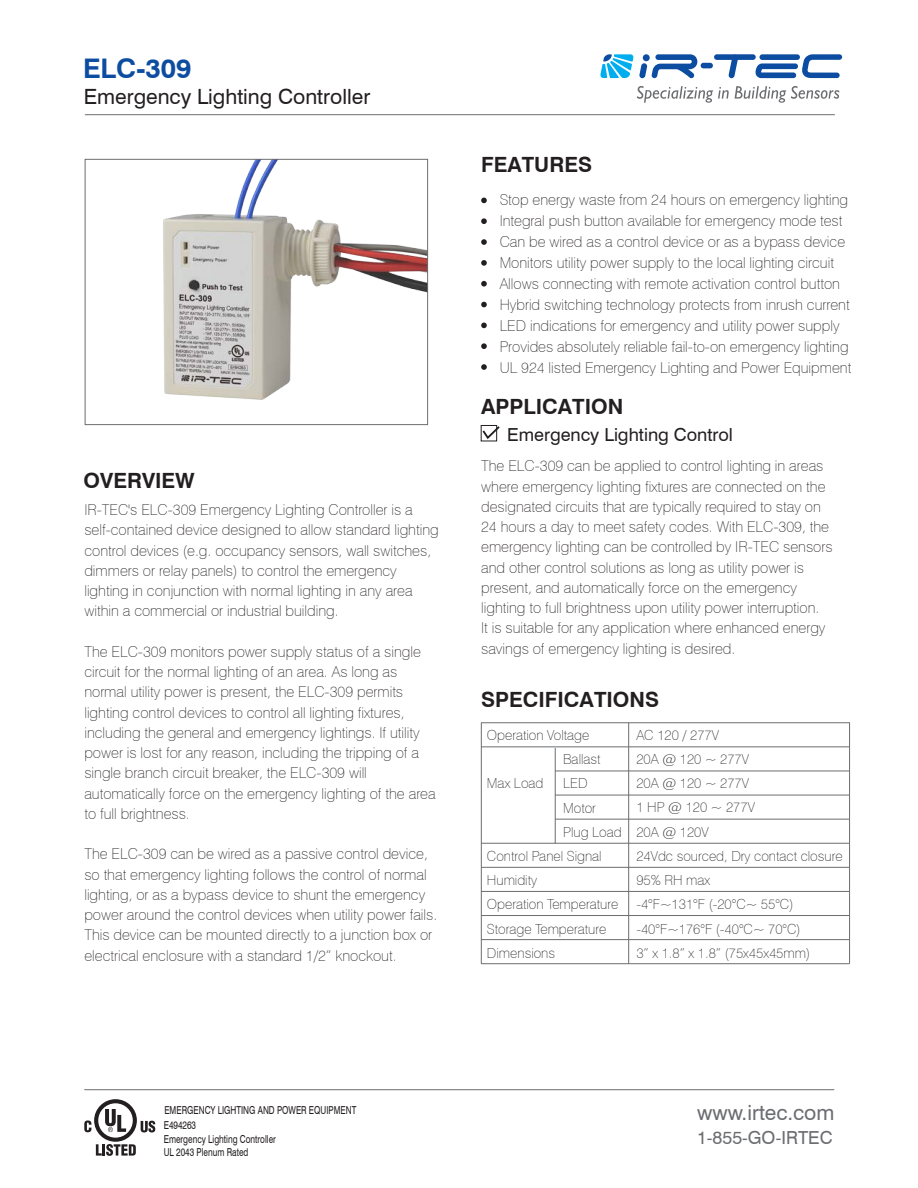
<style>
.page{position:relative;width:918px;height:1188px;background:#fff}
.page>*{position:absolute;margin:0;border:0;box-sizing:border-box;transform-origin:0 0}
.t1{font:700 27px "Swiss 721 BT";color:#0d4da1}
.t2{font:700 21px "Swiss 721 BT";color:#231f20}
.t3{font:21px "Swiss 721 BT";color:#231f20}
.t4{font:21px "Swiss 721 BT";color:#6c6d70}
.t5{font:18px "Swiss 721 BT";color:#231f20}
.t6{font:18px "Swiss 721 BT";color:#6c6d70}
.t7{font:100 15px/20.2px "Swiss 721 BT";color:#231f20}
.t8{font:100 13.8px/24.2px "Swiss 721 BT";color:#231f20}
.t9{font:10.95px/13.5px "Swiss 721 BT";color:#231f20;scale:.75 1}
</style>
<div class="page">
<svg style="left:481px;top:218px;width:6px;height:6px"></svg>
<svg style="left:481px;top:239px;width:6px;height:6px"></svg>
<svg style="left:481px;top:260px;width:6px;height:6px"></svg>
<svg style="left:481px;top:281px;width:6px;height:6px"></svg>
<svg style="left:481px;top:302px;width:6px;height:5px"></svg>
<svg style="left:481px;top:323px;width:6px;height:5px"></svg>
<svg style="left:481px;top:343px;width:6px;height:6px"></svg>
<svg style="left:481px;top:364px;width:6px;height:6px"></svg>
<svg style="left:481px;top:198px;width:6px;height:5px"></svg>
<img style="left:163px;top:161px;width:263px;height:239px">
<div style="left:85px;top:159px;width:343px;height:266px;border:1px solid #6c6d70"></div>
<div style="left:714px;top:54px;width:42px;height:6px;background:#0d4da1;border-radius:3px"></div>
<svg style="left:728px;top:54px;width:10px;height:24px"></svg>
<div style="left:701px;top:63px;width:12px;height:5px;background:#0d4da1;border-radius:3px"></div>
<svg style="left:755px;top:54px;width:87px;height:24px"></svg>
<svg style="left:600px;top:54px;width:97px;height:24px"></svg>
<svg style="left:637px;top:86px;width:92px;height:17px"></svg>
<svg style="left:735px;top:86px;width:104px;height:17px"></svg>
<hr style="left:85px;top:114px;width:750px;height:1px;background:#6c6d70">
<hr style="left:84px;top:1089px;width:750px;height:1px;background:#6c6d70">
<svg style="left:481px;top:425px;width:19px;height:16px"></svg>
<hr style="left:481px;top:746px;width:368px;height:1px;background:#6c6d70">
<hr style="left:555px;top:771px;width:295px;height:1px;background:#6c6d70">
<hr style="left:555px;top:795px;width:295px;height:1px;background:#6c6d70">
<hr style="left:628px;top:723px;width:1px;height:241px;background:#6c6d70">
<hr style="left:481px;top:723px;width:1px;height:241px;background:#6c6d70">
<hr style="left:849px;top:723px;width:1px;height:241px;background:#6c6d70">
<hr style="left:555px;top:748px;width:1px;height:96px;background:#6c6d70">
<hr style="left:555px;top:819px;width:294px;height:1px;background:#6c6d70">
<hr style="left:481px;top:843px;width:368px;height:1px;background:#6c6d70">
<hr style="left:481px;top:867px;width:368px;height:1px;background:#6c6d70">
<hr style="left:481px;top:891px;width:368px;height:1px;background:#6c6d70">
<hr style="left:481px;top:915px;width:369px;height:1px;background:#6c6d70">
<hr style="left:481px;top:939px;width:369px;height:1px;background:#6c6d70">
<hr style="left:481px;top:963px;width:368px;height:1px;background:#6c6d70">
<hr style="left:481px;top:722px;width:369px;height:1px;background:#6c6d70">
<svg style="left:84px;top:1099px;width:71px;height:57px"></svg>
<h1 class="t1" style="left:83px;top:52px;width:110px">ELC-309</h1>
<h2 class="t3" style="left:84px;top:84px;width:288px">Emergency Lighting Controller</h2>
<h2 class="t2" style="left:84px;top:467px;width:113px">OVERVIEW</h2>
<p class="t7" style="left:84px;top:500px;width:356px">IR-TEC's ELC-309 Emergency Lighting Controller is a self-contained device designed to allow standard lighting control devices (e.g. occupancy sensors, wall switches, dimmers or relay panels) to control the emergency lighting in conjunction with normal lighting in any area within a commercial or industrial building.</p>
<p class="t7" style="left:84px;top:641px;width:353px">The ELC-309 monitors power supply status of a single circuit for the normal lighting of an area. As long as normal utility power is present, the ELC-309 permits lighting control devices to control all lighting fixtures, including the general and emergency lightings. If utility power is lost for any reason, including the tripping of a single branch circuit breaker, the ELC-309 will automatically force on the emergency lighting of the area to full brightness.</p>
<p class="t7" style="left:84px;top:844px;width:354px">The ELC-309 can be wired as a passive control device, so that emergency lighting follows the control of normal lighting, or as a bypass device to shunt the emergency power around the control devices when utility power fails.<br>This device can be mounted directly to a junction box or electrical enclosure with a standard 1/2” knockout.</p>
<h2 class="t2" style="left:481px;top:151px;width:112px">FEATURES</h2>
<p class="t7" style="left:500px;top:189px;width:353px;line-height:21px">Stop energy waste from 24 hours on emergency lighting Integral push button available for emergency mode test Can be wired as a control device or as a bypass device Monitors utility power supply to the local lighting circuit Allows connecting with remote activation control button Hybrid switching technology protects from inrush current LED indications for emergency and utility power supply Provides absolutely reliable fail-to-on emergency lighting UL 924 listed Emergency Lighting and Power Equipment</p>
<h2 class="t2" style="left:481px;top:393px;width:144px">APPLICATION</h2>
<p class="t5" style="left:507px;top:423px;width:227px">Emergency Lighting Control</p>
<p class="t7" style="left:481px;top:456px;width:353px">The ELC-309 can be applied to control lighting in areas where emergency lighting fixtures are connected on the designated circuits that are typically required to stay on 24 hours a day to meet safety codes. With ELC-309, the emergency lighting can be controlled by IR-TEC sensors and other control solutions as long as utility power is present, and automatically force on the emergency lighting to full brightness upon utility power interruption.<br>It is suitable for any application where enhanced energy savings of emergency lighting is desired.</p>
<h2 class="t2" style="left:481px;top:687px;width:179px">SPECIFICATIONS</h2>
<p class="t8" style="left:487px;top:723px;width:104px">Operation Voltage</p>
<p class="t8" style="left:487px;top:771px;width:58px">Max Load</p>
<p class="t8" style="left:563px;top:747px;width:60px">Ballast<br>LED<br>Motor<br>Plug Load</p>
<p class="t8" style="left:487px;top:844px;width:133px">Control Panel Signal<br>Humidity<br>Operation Temperature<br>Storage Temperature<br>Dimensions</p>
<p class="t8" style="left:636px;top:723px;width:208px">AC 120 / 277V<br>20A @ 120 ~ 277V<br>20A @ 120 ~ 277V<br>1 HP @ 120 ~ 277V<br>20A @ 120V<br>24Vdc sourced, Dry contact closure<br>95% RH max<br>-4°F~131°F (-20°C~ 55°C) -40°F~176°F (-40°C~ 70°C)<br>3” x 1.8” x 1.8” (75x45x45mm)</p>
<p class="t9" style="left:164px;top:1103px;width:258px">EMERGENCY LIGHTING AND POWER EQUIPMENT</p>
<p class="t9" style="left:164px;top:1118px;width:151px">E494263<br>Emergency Lighting Controller<br>UL 2043 Plenum Rated</p>
<h2 class="t4" style="left:697px;top:1099px;width:139px">www.irtec.com</h2>
<p class="t6" style="left:697px;top:1126px;width:137px">1-855-GO-IRTEC</p>
</div>
